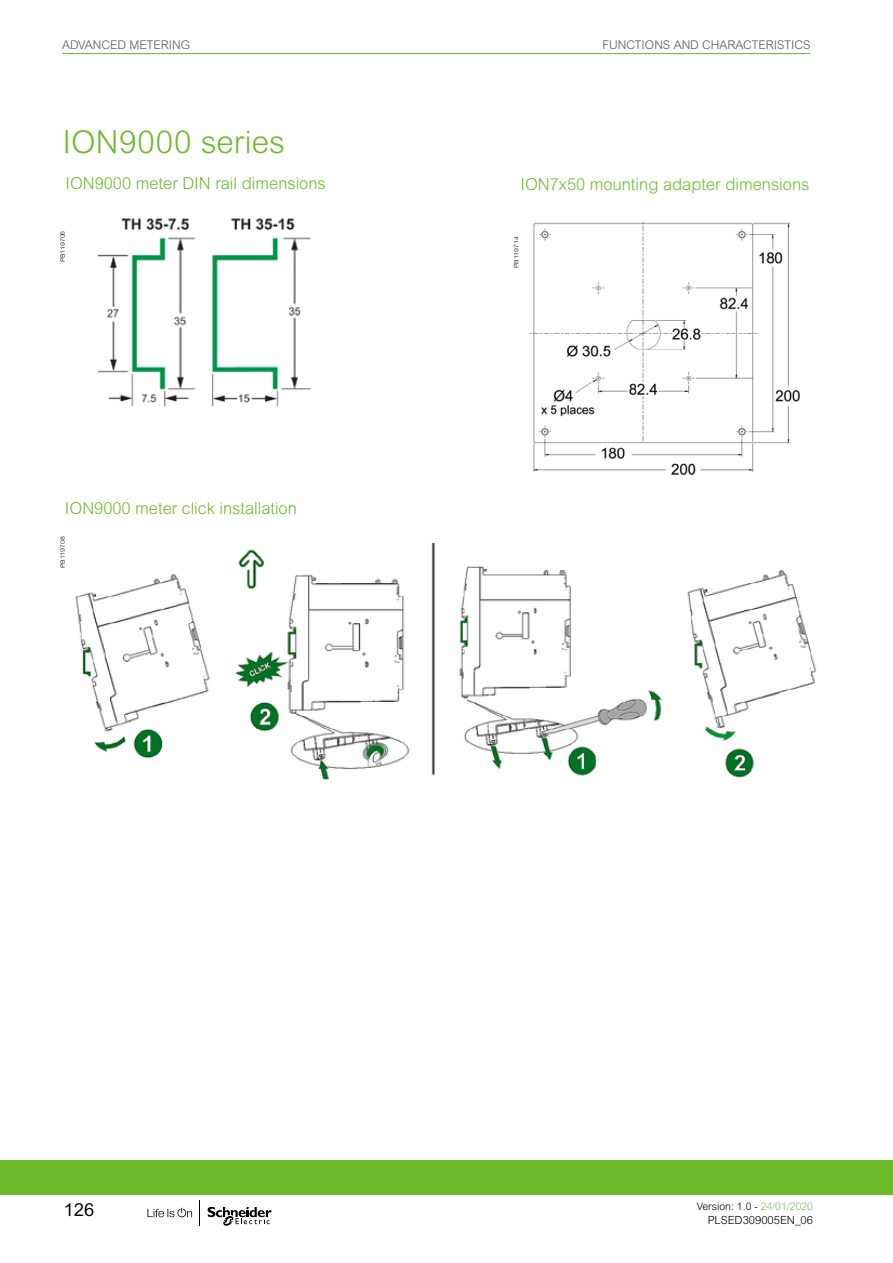
<style>
.page{position:relative;width:893px;height:1263px;background:#fff}
.page>*{position:absolute;margin:0;border:0;box-sizing:border-box;transform-origin:0 0}
.t1{font:300 31.5px "Arial Rounded MT Std";letter-spacing:.01em;color:#6fba2c}
.t2{font:18px "Arial Rounded MT Std";color:#000}
.t3{font:300 16.5px "Arial Rounded MT Std";color:#6fba2c}
.t4{font:300 12px "Arial Rounded MT Std";color:#555757}
.t5{font:300 11.25px "Arial Rounded MT Std";color:#000}
.t6{font:300 10.5px "Arial Rounded MT Std";color:#000}
.t7{font:300 6px "Arial Rounded MT Std";color:#000;scale:1.15 1}
.s1{color:#74be63}
</style>
<div class="page">
<img style="left:98px;top:218px;width:213px;height:189px">
<img style="left:529px;top:222px;width:271px;height:254px">
<img style="left:75px;top:544px;width:742px;height:236px">
<hr style="left:62px;top:53px;width:748px;height:1px;background:#59b533">
<div style="left:0;top:1161px;width:893px;height:34px;background:#6fba2c"></div>
<svg style="left:147px;top:1208px;width:45px;height:9px"></svg>
<svg style="left:208px;top:1207px;width:64px;height:19px"></svg>
<p class="t4" style="left:62px;top:37px;width:130px">ADVANCED METERING</p>
<p class="t4" style="left:602px;top:37px;width:210px">FUNCTIONS AND CHARACTERISTICS</p>
<h1 class="t1" style="left:62px;top:124px;width:224px">ION9000 series</h1>
<p class="t3" style="left:65px;top:173px;width:262px">ION9000 meter DIN rail dimensions</p>
<p class="t3" style="left:520px;top:175px;width:290px">ION7x50 mounting adapter dimensions</p>
<p class="t7" style="left:59px;top:262px;width:29px;rotate:-90deg">PB119706</p>
<p class="t3" style="left:65px;top:499px;width:233px">ION9000 meter click installation</p>
<p class="t7" style="left:59px;top:568px;width:29px;rotate:-90deg">PB119708</p>
<p class="t7" style="left:513px;top:268px;width:29px;rotate:-90deg">PB119714</p>
<p class="t2" style="left:64px;top:1199px;width:32px">126</p>
<p class="t6" style="left:697px;top:1200px;width:118px">Version: 1.0 - <span class="s1">24/01/2020</span></p>
<p class="t5" style="left:708px;top:1213px;width:107px">PLSED309005EN_06</p>
</div>
